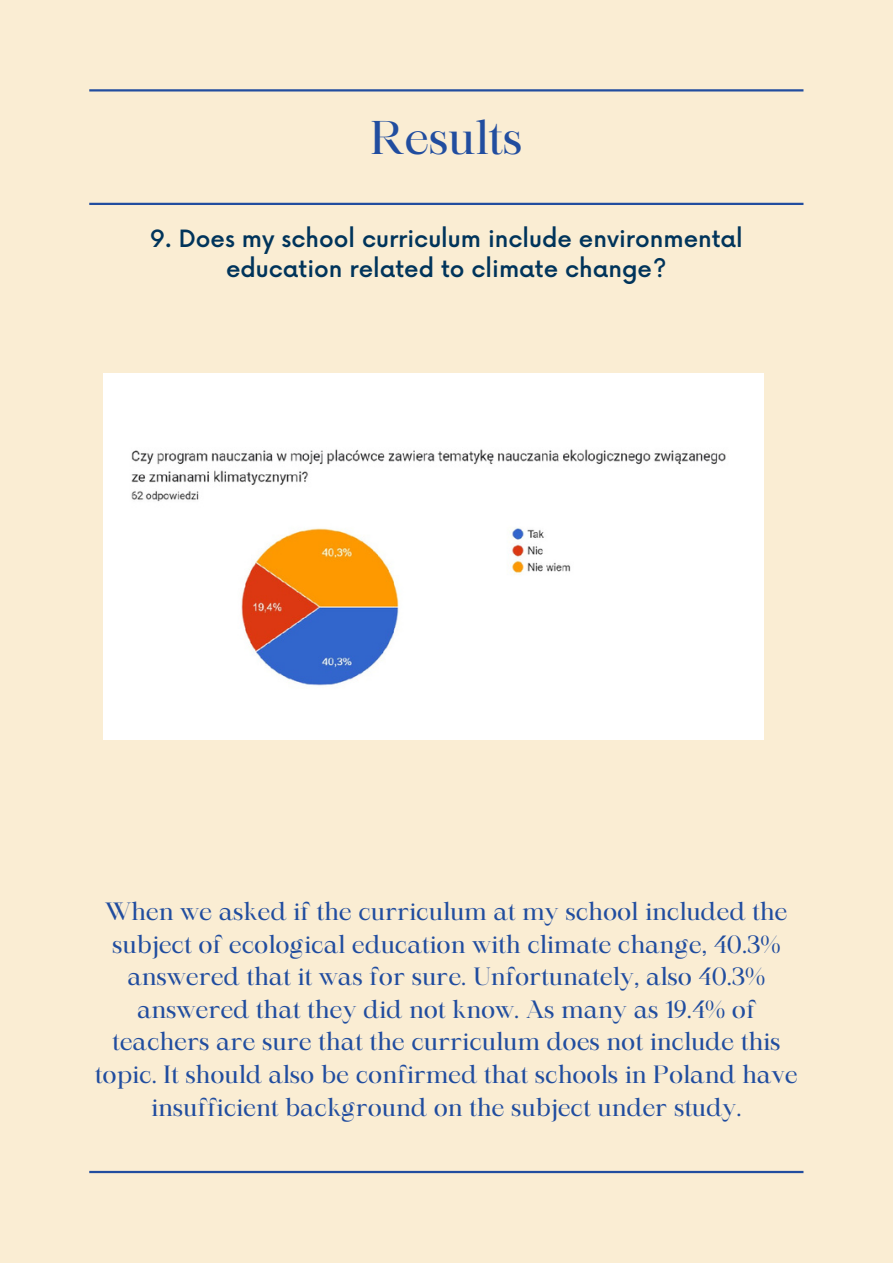
<style>
.page{position:relative;width:893px;height:1264px;background:#fff}
.page>*{position:absolute;margin:0;border:0;box-sizing:border-box;transform-origin:0 0}
.t1{font:45.3px "Maharlika";color:#214d9f}
.t2{font:24px/32.5px "Maharlika";color:#214d9f;text-align:center}
.t3{font:500 23.25px/29.2px "Now";color:#00345b;text-align:center}
</style>
<div class="page">
<div style="left:0;top:0;width:892px;height:1262px;background:#faedd3"></div>
<hr style="left:89px;top:203px;width:714px;height:2px;background:#214d9f">
<hr style="left:89px;top:89px;width:714px;height:2px;background:#214d9f">
<hr style="left:89px;top:1170px;width:714px;height:3px;background:#214d9f">
<img style="left:103px;top:373px;width:660px;height:367px">
<h1 class="t1" style="left:370px;top:119px;width:153px">Results</h1>
<p class="t3" style="left:150px;top:226px;width:594px">9. Does my school curriculum include environmental education related to climate change?</p>
<p class="t2" style="left:95px;top:897px;width:704px">When we asked if the curriculum at my school included the subject of ecological education with climate change, 40.3% answered that it was for sure. Unfortunately, also 40.3% answered that they did not know. As many as 19.4% of teachers are sure that the curriculum does not include this topic. It should also be confirmed that schools in Poland have insufficient background on the subject under study.</p>
</div>
